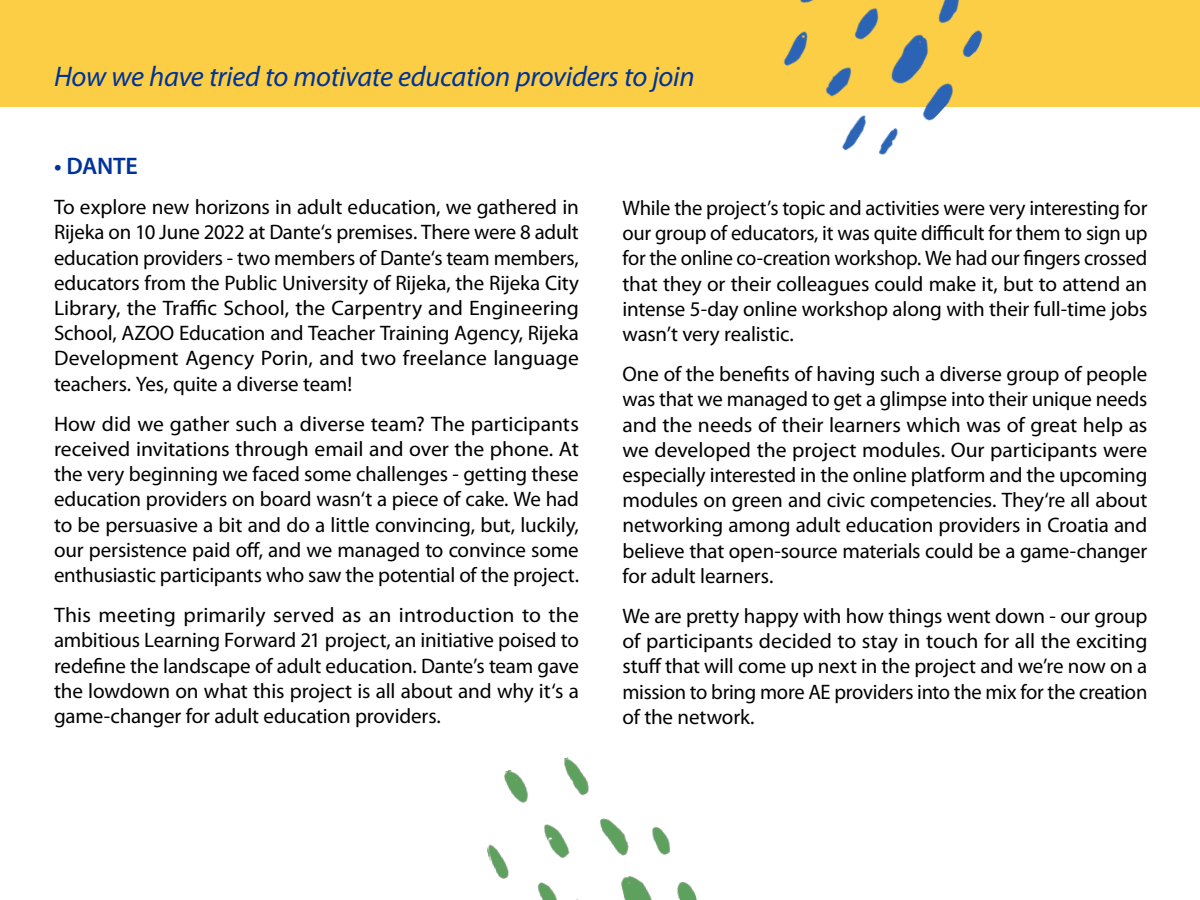
<style>
.page{position:relative;width:1200px;height:900px;background:#fff}
.page>*{position:absolute;margin:0;border:0;box-sizing:border-box;transform-origin:0 0}
.t1{font:italic 28.5px "Myriad Pro";letter-spacing:-.015em;color:#039}
.t2{font:600 24px "Myriad Pro";letter-spacing:-.01em;color:#039}
.t3{font:21px/25.2px "Myriad Pro";letter-spacing:-.01em;color:#000;text-align:justify}
</style>
<div class="page">
<div style="left:0;top:0;width:1200px;height:106px;background:#fbce45"></div>
<img style="left:486px;top:757px;width:211px;height:143px">
<img style="left:735px;top:0;width:308px;height:155px">
<h1 class="t1" style="left:54px;top:59px;width:642px">How we have tried to motivate education providers to join</h1>
<p class="t2" style="left:54px;top:151px;width:85px">• DANTE</p>
<p class="t3" style="left:54px;top:194px;width:527px">To explore new horizons in adult education, we gathered in Rijeka on 10 June 2022 at Dante‘s premises. There were 8 adult education providers - two members of Dante‘s team members, educators from the Public University of Rijeka, the Rijeka City Library, the Traffic School, the Carpentry and Engineering School, AZOO Education and Teacher Training Agency, Rijeka Development Agency Porin, and two freelance language teachers. Yes, quite a diverse team!</p>
<p class="t3" style="left:54px;top:411px;width:527px">How did we gather such a diverse team? The participants received invitations through email and over the phone. At the very beginning we faced some challenges - getting these education providers on board wasn‘t a piece of cake. We had to be persuasive a bit and do a little convincing, but, luckily, our persistence paid off, and we managed to convince some enthusiastic participants who saw the potential of the project.</p>
<p class="t3" style="left:54px;top:602px;width:526px">This meeting primarily served as an introduction to the ambitious Learning Forward 21 project, an initiative poised to redefine the landscape of adult education. Dante’s team gave the lowdown on what this project is all about and why it‘s a game-changer for adult education providers.</p>
<p class="t3" style="left:622px;top:195px;width:527px">While the project’s topic and activities were very interesting for our group of educators, it was quite difficult for them to sign up for the online co-creation workshop. We had our fingers crossed that they or their colleagues could make it, but to attend an intense 5-day online workshop along with their full-time jobs wasn’t very realistic.</p>
<p class="t3" style="left:622px;top:361px;width:527px">One of the benefits of having such a diverse group of people was that we managed to get a glimpse into their unique needs and the needs of their learners which was of great help as we developed the project modules. Our participants were especially interested in the online platform and the upcoming modules on green and civic competencies. They‘re all about networking among adult education providers in Croatia and believe that open-source materials could be a game-changer for adult learners.</p>
<p class="t3" style="left:622px;top:603px;width:526px">We are pretty happy with how things went down - our group of participants decided to stay in touch for all the exciting stuff that will come up next in the project and we’re now on a mission to bring more AE providers into the mix for the creation of the network.</p>
</div>
